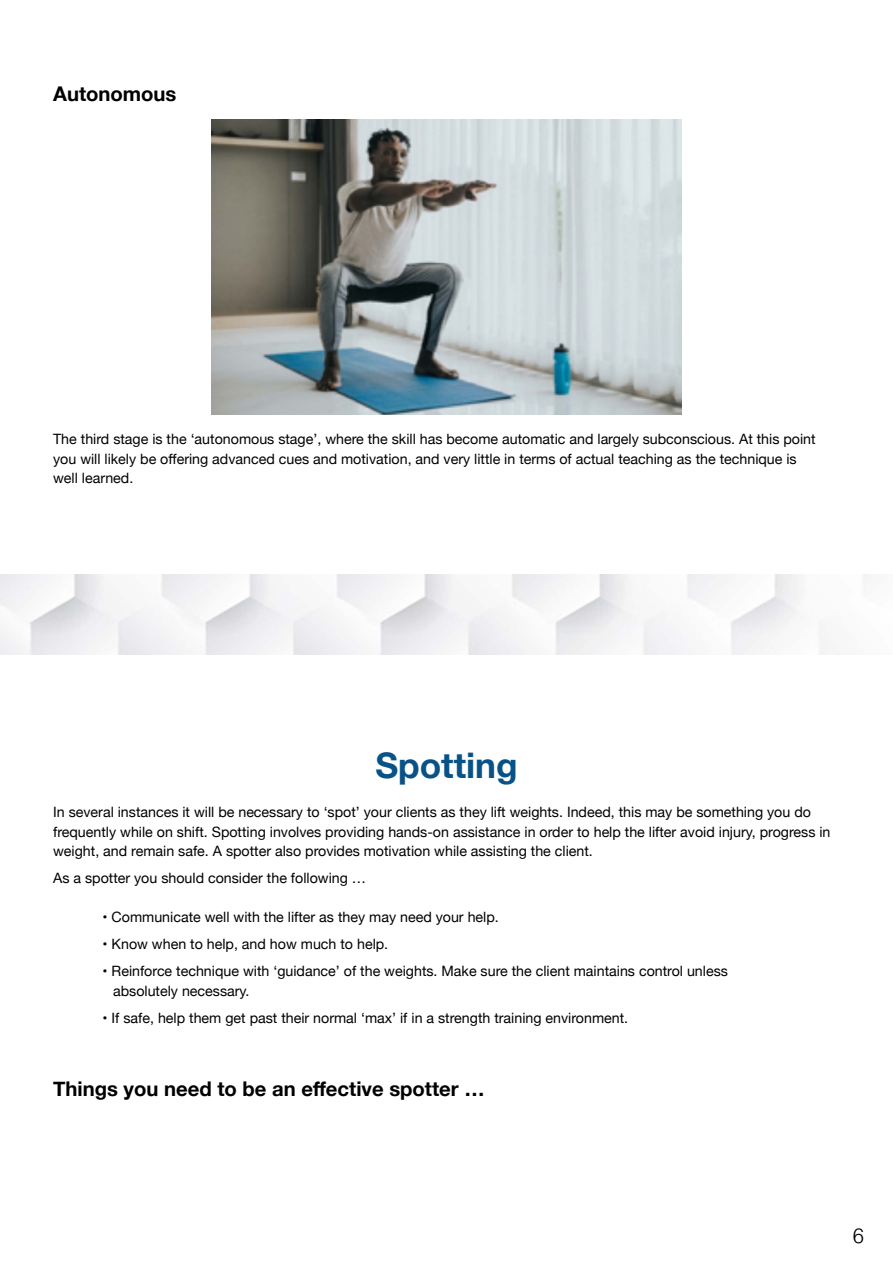
<style>
.page{position:relative;width:893px;height:1263px;background:#fff}
.page>*{position:absolute;margin:0;border:0;box-sizing:border-box;transform-origin:0 0}
.t1{font:700 35.25px "Helvetica Neue";color:#095287}
.t2{font:300 21px "Swiss 721 BT";color:#000}
.t3{font:700 20.25px "Helvetica Neue";color:#000}
.t4{font:14.25px/19.5px "Helvetica Neue";color:#000}
</style>
<div class="page">
<img style="left:211px;top:120px;width:471px;height:294px">
<img style="left:0;top:574px;width:870px;height:81px">
<p class="t3" style="left:53px;top:77px;width:125px">Autonomous</p>
<p class="t4" style="left:53px;top:430px;width:764px">The third stage is the ‘autonomous stage’, where the skill has become automatic and largely subconscious. At this point you will likely be offering advanced cues and motivation, and very little in terms of actual teaching as the technique is</p>
<p class="t4" style="left:53px;top:469px;width:82px">well learned.</p>
<p class="t1" style="left:375px;top:738px;width:144px">Spotting</p>
<p class="t4" style="left:53px;top:803px;width:779px">In several instances it will be necessary to ‘spot’ your clients as they lift weights. Indeed, this may be something you do frequently while on shift. Spotting involves providing hands-on assistance in order to help the lifter avoid injury, progress in weight, and remain safe. A spotter also provides motivation while assisting the client.</p>
<p class="t4" style="left:53px;top:869px;width:315px">As a spotter you should consider the following …</p>
<p class="t4" style="left:103px;top:908px;width:398px">• Communicate well with the lifter as they may need your help.</p>
<p class="t4" style="left:103px;top:935px;width:287px">• Know when to help, and how much to help.</p>
<p class="t4" style="left:103px;top:962px;width:627px">• Reinforce technique with ‘guidance’ of the weights. Make sure the client maintains control unless</p>
<p class="t4" style="left:113px;top:982px;width:138px">absolutely necessary.</p>
<p class="t4" style="left:103px;top:1009px;width:527px">• If safe, help them get past their normal ‘max’ if in a strength training environment.</p>
<p class="t3" style="left:53px;top:1073px;width:433px">Things you need to be an effective spotter …</p>
<h2 class="t2" style="left:853px;top:1223px;width:13px">6</h2>
</div>
